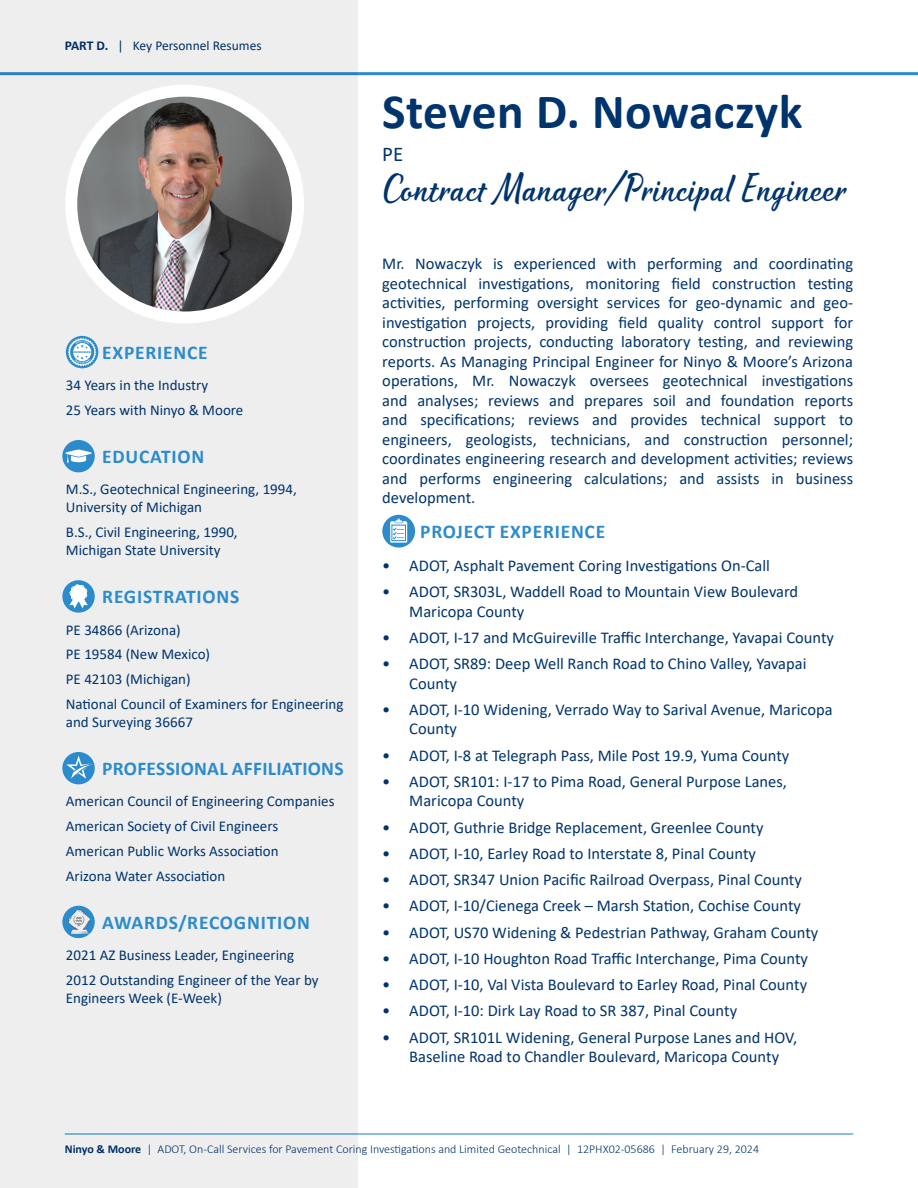
<style>
.page{position:relative;width:918px;height:1188px;background:#fff}
.page>*{position:absolute;margin:0;border:0;box-sizing:border-box;transform-origin:0 0}
._2023_Resumes-Large_Employee_Name{font:700 49.5px "Calibri";letter-spacing:.01em;color:#00346c}
._2023_Resumes-Large_Employee_Name-2{font:500 36px "Waialua";color:#00346c}
._2023_Resumes-Large_Employee_Name-3{font:21px "Calibri";color:#00346c}
._2023_Resume-Highlights{font:700 19.5px "Calibri";letter-spacing:.04em;color:#2c8bcb}
._2023_Resume-Highlights-2{font:700 19.5px "Calibri";letter-spacing:.015em;color:#2c8bcb}
._2023_Resumes-Body_Copy{font:16.5px/19.5px "Calibri";color:#00346c}
._2023_Resume-Highlights-3{font:15px/18px "Calibri";color:#00346c}
.Page_Header_-_Section_Name{font:13.5px "Calibri";color:#00346c}
.t1{font:300 12px "Calibri";color:#00346c}
._2023_Resumes-Large_Employee_Name-4{font:900 2.4px "Arial";letter-spacing:.005em;color:#2c8bcb}
.s1{font-weight:700}
</style>
<div class="page">
<hr style="left:65px;top:1133px;width:788px;height:2px;background:#2c8bcb">
<hr style="left:0;top:72px;width:918px;height:3px;background:#2c8bcb">
<div style="left:0;top:0;width:357px;height:1188px;background:#eeeeef"></div>
<div style="left:382px;top:515px;width:33px;height:33px;background:#2c8bcb;border-radius:50%"></div>
<svg style="left:390px;top:518px;width:17px;height:25px"></svg>
<svg style="left:66px;top:336px;width:32px;height:32px"></svg>
<svg style="left:68px;top:338px;width:28px;height:28px"></svg>
<div style="left:62px;top:440px;width:33px;height:32px;background:#2c8bcb;border-radius:50%"></div>
<svg style="left:65px;top:449px;width:27px;height:14px"></svg>
<div style="left:62px;top:580px;width:33px;height:33px;background:#2c8bcb;border-radius:50%"></div>
<svg style="left:69px;top:584px;width:19px;height:24px"></svg>
<div style="left:62px;top:752px;width:33px;height:32px;background:#2c8bcb;border-radius:50%"></div>
<svg style="left:66px;top:756px;width:28px;height:23px"></svg>
<div style="left:62px;top:906px;width:33px;height:32px;background:#2c8bcb;border-radius:50%"></div>
<img style="left:68px;top:910px;width:21px;height:24px">
<div style="left:72px;top:915px;width:14px;height:11px;background:#231f20;opacity:.09"></div>
<img style="left:78px;top:94px;width:220px;height:217px">
<div style="left:65px;top:85px;width:239px;height:239px;border:12px solid #fff;border-radius:50%"></div>
<p class="Page_Header_-_Section_Name" style="left:65px;top:36px;width:198px"><span class="s1">PART D.</span> | Key Personnel Resumes</p>
<p class="_2023_Resume-Highlights" style="left:102px;top:338px;width:107px">EXPERIENCE</p>
<p class="_2023_Resume-Highlights-3" style="left:66px;top:376px;width:144px">34 Years in the Industry</p>
<p class="_2023_Resume-Highlights-3" style="left:66px;top:401px;width:179px">25 Years with Ninyo &amp; Moore</p>
<p class="_2023_Resume-Highlights" style="left:102px;top:443px;width:104px">EDUCATION</p>
<p class="_2023_Resume-Highlights-3" style="left:66px;top:480px;width:232px">M.S., Geotechnical Engineering, 1994,<br>University of Michigan</p>
<p class="_2023_Resume-Highlights-3" style="left:66px;top:523px;width:173px">B.S., Civil Engineering, 1990,<br>Michigan State University</p>
<p class="_2023_Resume-Highlights" style="left:102px;top:583px;width:139px">REGISTRATIONS</p>
<p class="_2023_Resume-Highlights-3" style="left:66px;top:620px;width:116px">PE 34866 (Arizona)</p>
<p class="_2023_Resume-Highlights-3" style="left:66px;top:645px;width:146px">PE 19584 (New Mexico)</p>
<p class="_2023_Resume-Highlights-3" style="left:66px;top:670px;width:126px">PE 42103 (Michigan)</p>
<p class="_2023_Resume-Highlights-3" style="left:66px;top:695px;width:279px">National Council of Examiners for Engineering and Surveying 36667</p>
<p class="_2023_Resume-Highlights-2" style="left:102px;top:755px;width:243px">PROFESSIONAL AFFILIATIONS</p>
<p class="_2023_Resume-Highlights-3" style="left:66px;top:792px;width:270px">American Council of Engineering Companies</p>
<p class="_2023_Resume-Highlights-3" style="left:66px;top:817px;width:214px">American Society of Civil Engineers</p>
<p class="_2023_Resume-Highlights-3" style="left:66px;top:842px;width:214px">American Public Works Association</p>
<p class="_2023_Resume-Highlights-3" style="left:66px;top:866px;width:161px">Arizona Water Association</p>
<p class="_2023_Resume-Highlights" style="left:102px;top:908px;width:209px">AWARDS/RECOGNITION</p>
<p class="_2023_Resume-Highlights-3" style="left:66px;top:946px;width:230px">2021 AZ Business Leader, Engineering</p>
<p class="_2023_Resume-Highlights-3" style="left:66px;top:971px;width:254px">2012 Outstanding Engineer of the Year by<br>Engineers Week (E-Week)</p>
<p class="_2023_Resumes-Large_Employee_Name-4" style="left:73px;top:350px;width:19px">EXPERIENCE</p>
<p class="_2023_Resumes-Large_Employee_Name" style="left:382px;top:76px;width:422px">Steven D. Nowaczyk</p>
<p class="_2023_Resumes-Large_Employee_Name-3" style="left:382px;top:140px;width:23px">PE</p>
<p class="_2023_Resumes-Large_Employee_Name-2" style="left:382px;top:167px;width:467px">Contract Manager/Principal Engineer</p>
<p class="_2023_Resumes-Body_Copy" style="left:382px;top:254px;width:472px;text-align:justify">Mr. Nowaczyk is experienced with performing and coordinating geotechnical investigations, monitoring field construction testing activities, performing oversight services for geo-dynamic and geo&shy;investigation projects, providing field quality control support for construction projects, conducting laboratory testing, and reviewing reports. As Managing Principal Engineer for Ninyo &amp; Moore’s Arizona operations, Mr. Nowaczyk oversees geotechnical investigations and analyses; reviews and prepares soil and foundation reports and specifications; reviews and provides technical support to engineers, geologists, technicians, and construction personnel; coordinates engineering research and development activities; reviews and performs engineering calculations; and assists in business development.</p>
<p class="_2023_Resume-Highlights" style="left:420px;top:518px;width:187px">PROJECT EXPERIENCE</p>
<p class="_2023_Resumes-Body_Copy" style="left:382px;top:555px;width:389px">• ADOT, Asphalt Pavement Coring Investigations On-Call</p>
<p class="_2023_Resumes-Body_Copy" style="left:409px;top:582px;width:390px;text-indent:-27px">• ADOT, SR303L, Waddell Road to Mountain View Boulevard<br>Maricopa County</p>
<p class="_2023_Resumes-Body_Copy" style="left:382px;top:627px;width:453px">• ADOT, I-17 and McGuireville Traffic Interchange, Yavapai County</p>
<p class="_2023_Resumes-Body_Copy" style="left:409px;top:654px;width:399px;text-indent:-27px">• ADOT, SR89: Deep Well Ranch Road to Chino Valley, Yavapai<br>County</p>
<p class="_2023_Resumes-Body_Copy" style="left:409px;top:699px;width:425px;text-indent:-27px">• ADOT, I-10 Widening, Verrado Way to Sarival Avenue, Maricopa<br>County</p>
<p class="_2023_Resumes-Body_Copy" style="left:382px;top:745px;width:409px">• ADOT, I-8 at Telegraph Pass, Mile Post 19.9, Yuma County</p>
<p class="_2023_Resumes-Body_Copy" style="left:409px;top:771px;width:379px;text-indent:-27px">• ADOT, SR101: I-17 to Pima Road, General Purpose Lanes,<br>Maricopa County</p>
<p class="_2023_Resumes-Body_Copy" style="left:382px;top:817px;width:383px">• ADOT, Guthrie Bridge Replacement, Greenlee County</p>
<p class="_2023_Resumes-Body_Copy" style="left:382px;top:843px;width:375px">• ADOT, I-10, Earley Road to Interstate 8, Pinal County</p>
<p class="_2023_Resumes-Body_Copy" style="left:382px;top:870px;width:421px">• ADOT, SR347 Union Pacific Railroad Overpass, Pinal County</p>
<p class="_2023_Resumes-Body_Copy" style="left:382px;top:896px;width:420px">• ADOT, I-10/Cienega Creek – Marsh Station, Cochise County</p>
<p class="_2023_Resumes-Body_Copy" style="left:382px;top:922px;width:438px">• ADOT, US70 Widening &amp; Pedestrian Pathway, Graham County</p>
<p class="_2023_Resumes-Body_Copy" style="left:382px;top:948px;width:427px">• ADOT, I-10 Houghton Road Traffic Interchange, Pima County</p>
<p class="_2023_Resumes-Body_Copy" style="left:382px;top:975px;width:426px">• ADOT, I-10, Val Vista Boulevard to Earley Road, Pinal County</p>
<p class="_2023_Resumes-Body_Copy" style="left:382px;top:1001px;width:356px">• ADOT, I-10: Dirk Lay Road to SR 387, Pinal County</p>
<p class="_2023_Resumes-Body_Copy" style="left:382px;top:1027px;width:417px;text-align:center">• ADOT, SR101L Widening, General Purpose Lanes and HOV,<br>Baseline Road to Chandler Boulevard, Maricopa County</p>
<p class="t1" style="left:65px;top:1141px;width:696px"><span class="s1">Ninyo &amp; Moore</span> | ADOT, On-Call Services for Pavement Coring Investigations and Limited Geotechnical | 12PHX02-05686 | February 29, 2024</p>
</div>
